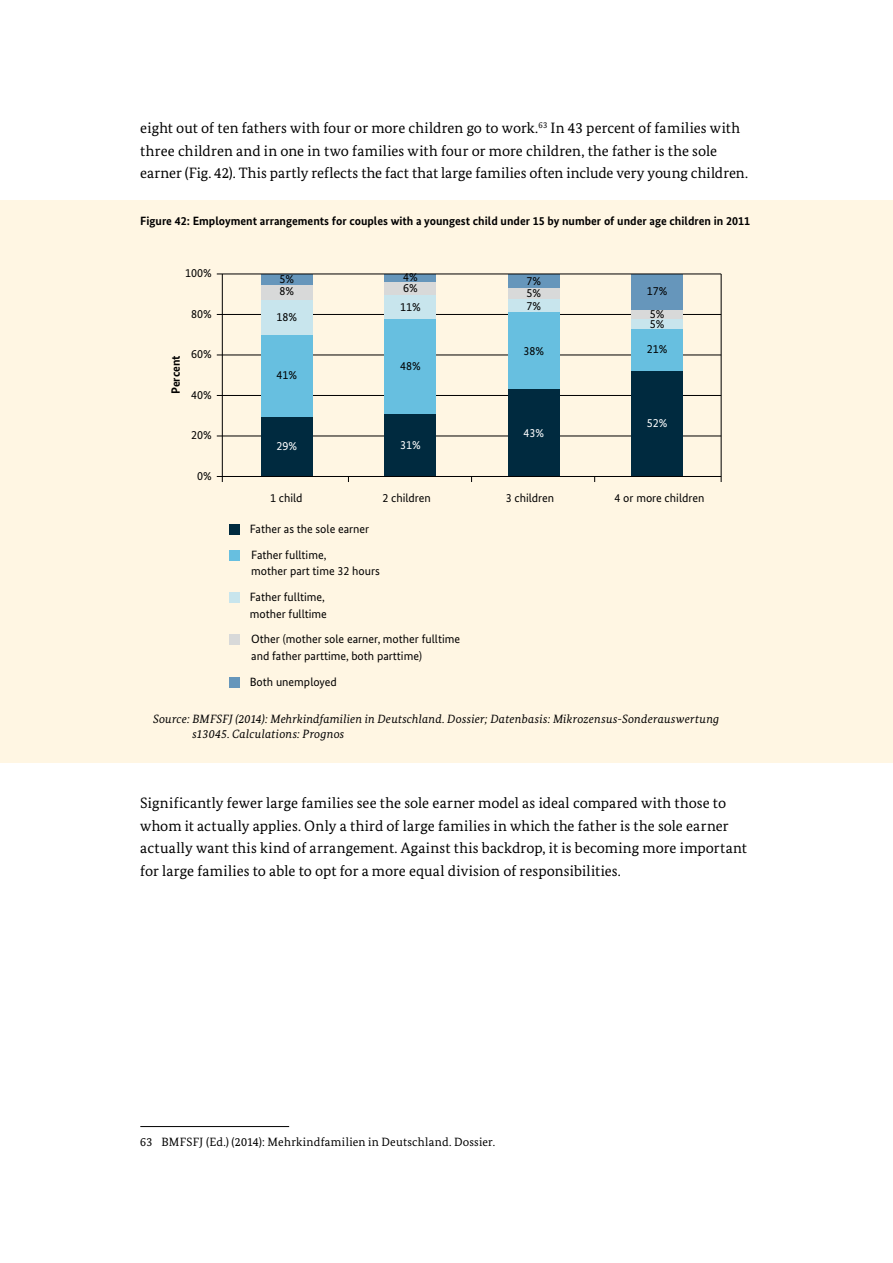
<style>
.page{position:relative;width:893px;height:1263px;background:#fff}
.page>*{position:absolute;margin:0;border:0;box-sizing:border-box;transform-origin:0 0}
.Fließtext_ohne_Absta{font:15px/22.5px "Bundes Serif";letter-spacing:.005em;color:#000}
.t1{font:12px/16.5px "Bundes Sans";color:#000}
.Quelle{font:italic 12px/15px "Bundes Serif";letter-spacing:.015em;color:#000}
.grafikbeschriftung{font:700 12px "Bundes Sans";color:#000}
.Fussnoten{font:12px "Bundes Serif";letter-spacing:.015em;color:#000}
.t2{font:12px "Bundes Sans";color:#fff}
</style>
<div class="page">
<div style="left:0;top:201px;width:893px;height:562px;background:#fff6e3"></div>
<hr style="left:217px;top:436px;width:504px;height:1px;background:#000">
<hr style="left:217px;top:395px;width:504px;height:1px;background:#000">
<hr style="left:217px;top:355px;width:504px;height:1px;background:#000">
<hr style="left:217px;top:314px;width:504px;height:1px;background:#000">
<div style="left:230px;top:550px;width:10px;height:11px;background:#67bfe0"></div>
<div style="left:230px;top:592px;width:10px;height:11px;background:#c8e5ed"></div>
<div style="left:230px;top:634px;width:10px;height:11px;background:#d8d9d9"></div>
<div style="left:230px;top:677px;width:10px;height:10px;background:#6696bb"></div>
<div style="left:230px;top:524px;width:10px;height:11px;background:#002a3f"></div>
<div style="left:261px;top:417px;width:51px;height:59px;background:#002a3f"></div>
<div style="left:261px;top:334px;width:51px;height:83px;background:#67bfe0"></div>
<div style="left:261px;top:299px;width:51px;height:35px;background:#c8e5ed"></div>
<div style="left:261px;top:284px;width:51px;height:15px;background:#d8d9d9"></div>
<div style="left:261px;top:274px;width:51px;height:10px;background:#6696bb"></div>
<div style="left:385px;top:282px;width:51px;height:13px;background:#d8d9d9"></div>
<div style="left:385px;top:274px;width:51px;height:8px;background:#6696bb"></div>
<div style="left:508px;top:288px;width:51px;height:11px;background:#d8d9d9"></div>
<div style="left:508px;top:274px;width:51px;height:14px;background:#6696bb"></div>
<div style="left:632px;top:310px;width:51px;height:10px;background:#d8d9d9"></div>
<div style="left:632px;top:274px;width:51px;height:36px;background:#6696bb"></div>
<div style="left:385px;top:413px;width:51px;height:63px;background:#002a3f"></div>
<div style="left:385px;top:319px;width:51px;height:94px;background:#67bfe0"></div>
<div style="left:385px;top:295px;width:51px;height:24px;background:#c8e5ed"></div>
<div style="left:508px;top:389px;width:51px;height:87px;background:#002a3f"></div>
<div style="left:508px;top:311px;width:51px;height:78px;background:#67bfe0"></div>
<div style="left:508px;top:299px;width:51px;height:12px;background:#c8e5ed"></div>
<div style="left:632px;top:370px;width:51px;height:106px;background:#002a3f"></div>
<div style="left:632px;top:329px;width:51px;height:41px;background:#67bfe0"></div>
<div style="left:632px;top:319px;width:51px;height:10px;background:#c8e5ed"></div>
<hr style="left:217px;top:476px;width:504px;height:1px;background:#000">
<hr style="left:222px;top:274px;width:1px;height:208px;background:#000">
<hr style="left:721px;top:274px;width:1px;height:208px;background:#000">
<hr style="left:217px;top:274px;width:504px;height:1px;background:#000">
<hr style="left:140px;top:1126px;width:149px;height:1px;background:#000">
<p class="Fließtext_ohne_Absta" style="left:140px;top:117px;width:609px">eight out of ten fathers with four or more children go to work.<sup>63</sup> In 43 percent of families with three children and in one in two families with four or more children, the father is the sole earner (Fig. 42). This partly reflects the fact that large families often include very young children.</p>
<p class="grafikbeschriftung" style="left:140px;top:213px;width:611px">Figure 42: Employment arrangements for couples with a youngest child under 15 by number of under age children in 2011</p>
<p class="t1" style="left:185px;top:265px;width:28px">100%</p>
<p class="t1" style="left:191px;top:305px;width:22px">80%</p>
<p class="grafikbeschriftung" style="left:168px;top:394px;width:40px;rotate:-90deg">Percent</p>
<p class="t1" style="left:191px;top:346px;width:22px">60%</p>
<p class="t1" style="left:191px;top:386px;width:22px">40%</p>
<p class="t1" style="left:191px;top:427px;width:22px">20%</p>
<p class="t1" style="left:197px;top:467px;width:16px">0%</p>
<p class="t1" style="left:280px;top:270px;width:16px">5%</p>
<p class="t1" style="left:280px;top:283px;width:16px">8%</p>
<p class="t1" style="left:403px;top:269px;width:16px">4%</p>
<p class="t1" style="left:403px;top:280px;width:16px">6%</p>
<p class="t1" style="left:526px;top:272px;width:16px">7%</p>
<p class="t1" style="left:526px;top:285px;width:16px">5%</p>
<p class="t1" style="left:647px;top:283px;width:22px">17%</p>
<p class="t1" style="left:277px;top:308px;width:22px">18%</p>
<p class="t1" style="left:400px;top:298px;width:22px">11%</p>
<p class="t1" style="left:526px;top:297px;width:16px">7%</p>
<p class="t1" style="left:650px;top:306px;width:16px">5%</p>
<p class="t1" style="left:650px;top:315px;width:16px">5%</p>
<p class="t1" style="left:523px;top:342px;width:22px">38%</p>
<p class="t1" style="left:647px;top:341px;width:22px">21%</p>
<p class="t1" style="left:277px;top:367px;width:22px">41%</p>
<p class="t1" style="left:400px;top:357px;width:22px">48%</p>
<p class="t2" style="left:523px;top:425px;width:22px">43%</p>
<p class="t2" style="left:647px;top:416px;width:22px">52%</p>
<p class="t2" style="left:277px;top:439px;width:22px">29%</p>
<p class="t2" style="left:400px;top:437px;width:22px">31%</p>
<p class="t1" style="left:270px;top:489px;width:34px">1 child</p>
<p class="t1" style="left:382px;top:489px;width:50px">2 children</p>
<p class="t1" style="left:506px;top:489px;width:50px">3 children</p>
<p class="t1" style="left:615px;top:489px;width:91px">4 or more children</p>
<p class="t1" style="left:250px;top:521px;width:121px">Father as the sole earner</p>
<p class="t1" style="left:251px;top:546px;width:130px">Father fulltime,<br>mother part time 32 hours</p>
<p class="t1" style="left:250px;top:589px;width:79px">Father fulltime, mother fulltime</p>
<p class="t1" style="left:251px;top:631px;width:210px">Other (mother sole earner, mother fulltime and father parttime, both parttime)</p>
<p class="t1" style="left:250px;top:673px;width:89px">Both unemployed</p>
<p class="Quelle" style="left:192px;top:712px;width:528px;text-indent:-39px">Source: BMFSFJ (2014): Mehrkindfamilien in Deutschland. Dossier; Datenbasis: Mikrozensus-Sonderauswertung s13045. Calculations: Prognos</p>
<p class="Fließtext_ohne_Absta" style="left:140px;top:792px;width:608px">Significantly fewer large families see the sole earner model as ideal compared with those to whom it actually applies. Only a third of large families in which the father is the sole earner actually want this kind of arrangement. Against this backdrop, it is becoming more important for large families to able to opt for a more equal division of responsibilities.</p>
<p class="Fussnoten" style="left:140px;top:1134px;width:356px">63 BMFSFJ (Ed.) (2014): Mehrkindfamilien in Deutschland. Dossier.</p>
</div>
